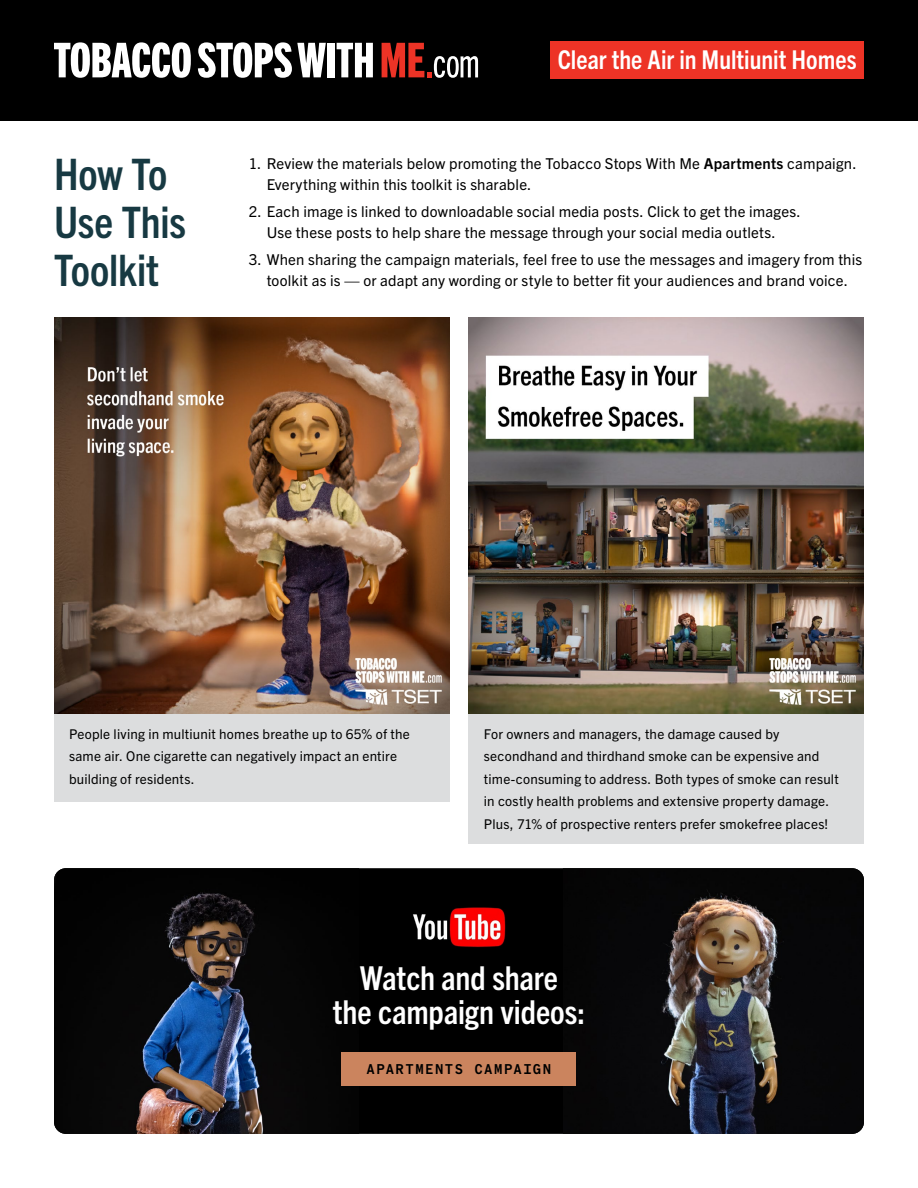
<style>
.page{position:relative;width:918px;height:1188px;background:#fff}
.page>*{position:absolute;margin:0;border:0;box-sizing:border-box;transform-origin:0 0}
.t1{font:700 condensed 43.5px/48px "Trade Gothic Next LT Pro";letter-spacing:-.005em;color:#173942}
.t2{font:700 condensed 33px/34.5px "Trade Gothic Next LT Pro";letter-spacing:-.005em;color:#fff;text-align:center}
.t3{font:700 condensed 25.95px "Trade Gothic Next LT Pro";color:#fff}
.t4{font:15px/21px "Trade Gothic Next LT Pro";letter-spacing:.01em;color:#000;text-align:center}
.t5{font:700 15px "Code Saver";letter-spacing:.1em;color:#000}
.t6{font:13.5px/22.5px "Trade Gothic Next LT Pro";letter-spacing:.015em;color:#000}
.s1{font-weight:700}
</style>
<div class="page">
<div style="left:54px;top:318px;width:395px;height:484px;background:#dcddde"></div>
<div style="left:469px;top:318px;width:395px;height:526px;background:#dcddde"></div>
<div style="left:54px;top:868px;width:810px;height:266px;background:#000;border-radius:12px"></div>
<img style="left:563px;top:868px;width:301px;height:266px">
<img style="left:54px;top:868px;width:305px;height:266px">
<div style="left:342px;top:1053px;width:234px;height:33px;background:#cb845e"></div>
<img style="left:413px;top:907px;width:93px;height:41px">
<img style="left:54px;top:318px;width:395px;height:395px">
<img style="left:468px;top:318px;width:396px;height:395px">
<div style="left:0;top:0;width:918px;height:120px;background:#000"></div>
<svg style="left:54px;top:42px;width:137px;height:36px"></svg>
<svg style="left:198px;top:42px;width:128px;height:36px"></svg>
<div style="left:328px;top:43px;width:7px;height:34px;background:#fff"></div>
<svg style="left:337px;top:43px;width:36px;height:34px"></svg>
<svg style="left:382px;top:43px;width:96px;height:35px"></svg>
<div style="left:551px;top:41px;width:313px;height:37px;background:#ed3326"></div>
<h1 class="t1" style="left:54px;top:147px;width:134px">How To<br>Use This<br>Toolkit</h1>
<h3 class="t3" style="left:558px;top:41px;width:300px">Clear the Air in Multiunit Homes</h3>
<p class="t4" style="left:267px;top:152px;width:591px;text-align:left;text-indent:-18px">1. Review the materials below promoting the Tobacco Stops With Me <span class="s1">Apartments</span> campaign.<br>Everything within this toolkit is sharable.</p>
<p class="t4" style="left:249px;top:200px;width:554px">2. Each image is linked to downloadable social media posts. Click to get the images.<br>Use these posts to help share the message through your social media outlets.</p>
<p class="t4" style="left:249px;top:248px;width:615px">3. When sharing the campaign materials, feel free to use the messages and imagery from this toolkit as is — or adapt any wording or style to better fit your audiences and brand voice.</p>
<p class="t6" style="left:69px;top:722px;width:342px">People living in multiunit homes breathe up to 65% of the same air. One cigarette can negatively impact an entire building of residents.</p>
<p class="t6" style="left:484px;top:722px;width:356px">For owners and managers, the damage caused by secondhand and thirdhand smoke can be expensive and time-consuming to address. Both types of smoke can result in costly health problems and extensive property damage.<br>Plus, 71% of prospective renters prefer smokefree places!</p>
<h2 class="t2" style="left:333px;top:958px;width:254px">Watch and share<br>the campaign videos:</h2>
<p class="t5" style="left:367px;top:1060px;width:186px">APARTMENTS CAMPAIGN</p>
</div>
